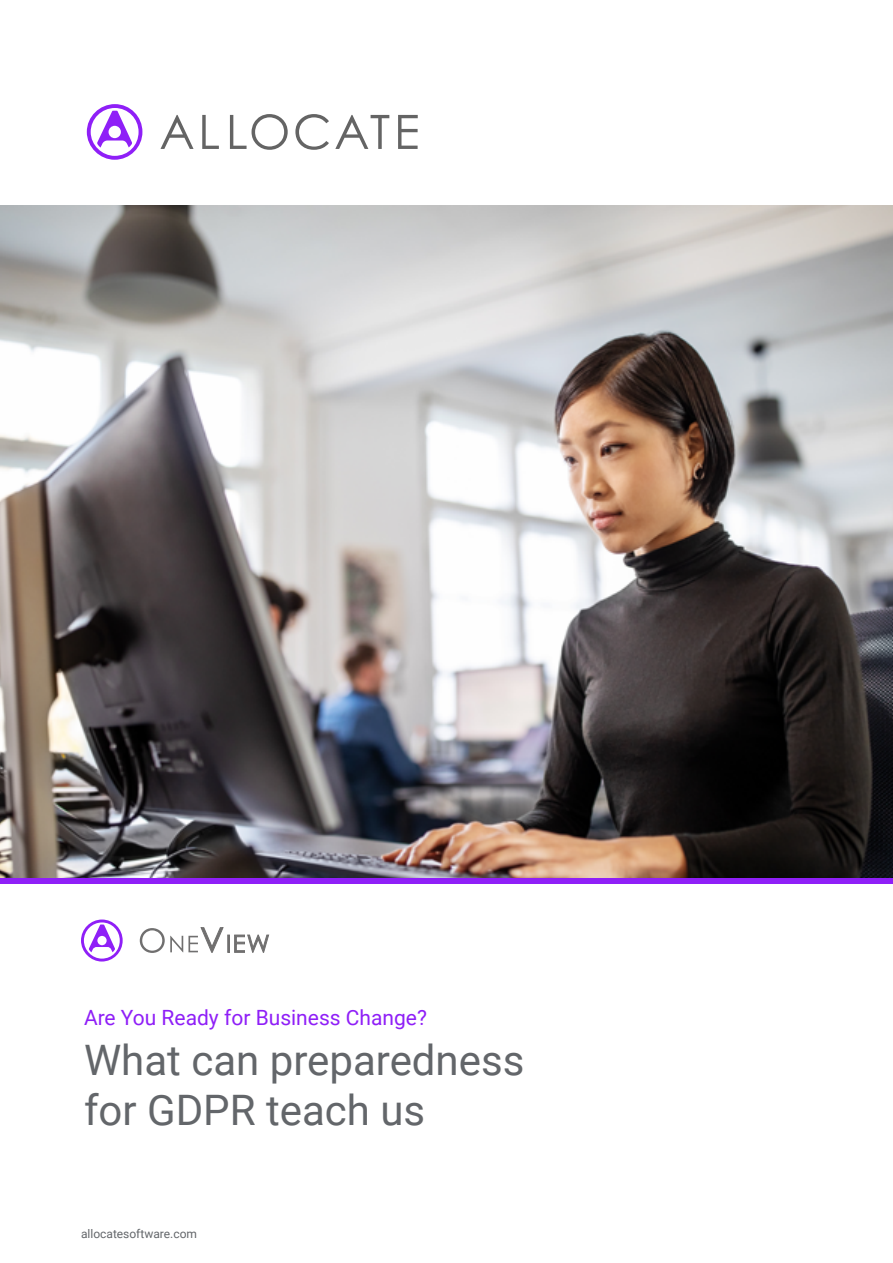
<style>
.page{position:relative;width:893px;height:1263px;background:#fff}
.page>*{position:absolute;margin:0;border:0;box-sizing:border-box;transform-origin:0 0}
.t1{font:42px/50.4px "Roboto";color:#63666a}
.t2{font:21px "Roboto";color:#8f1ff7}
.t3{font:12px "Roboto";color:#63666a}
</style>
<div class="page">
<div style="left:0;top:878px;width:893px;height:6px;background:#8f1ff7"></div>
<svg style="left:140px;top:927px;width:129px;height:26px"></svg>
<svg style="left:81px;top:919px;width:42px;height:42px"></svg>
<svg style="left:87px;top:104px;width:55px;height:56px"></svg>
<svg style="left:160px;top:115px;width:34px;height:34px"></svg>
<svg style="left:202px;top:115px;width:17px;height:34px"></svg>
<svg style="left:230px;top:114px;width:58px;height:36px"></svg>
<svg style="left:295px;top:114px;width:34px;height:36px"></svg>
<svg style="left:335px;top:115px;width:54px;height:34px"></svg>
<svg style="left:398px;top:115px;width:20px;height:34px"></svg>
<img style="left:0;top:205px;width:892px;height:672px">
<p class="t2" style="left:84px;top:1002px;width:344px">Are You Ready for Business Change?</p>
<p class="t1" style="left:84px;top:1033px;width:442px">What can preparedness for GDPR teach us</p>
<p class="t3" style="left:81px;top:1225px;width:118px">allocatesoftware.com</p>
</div>
